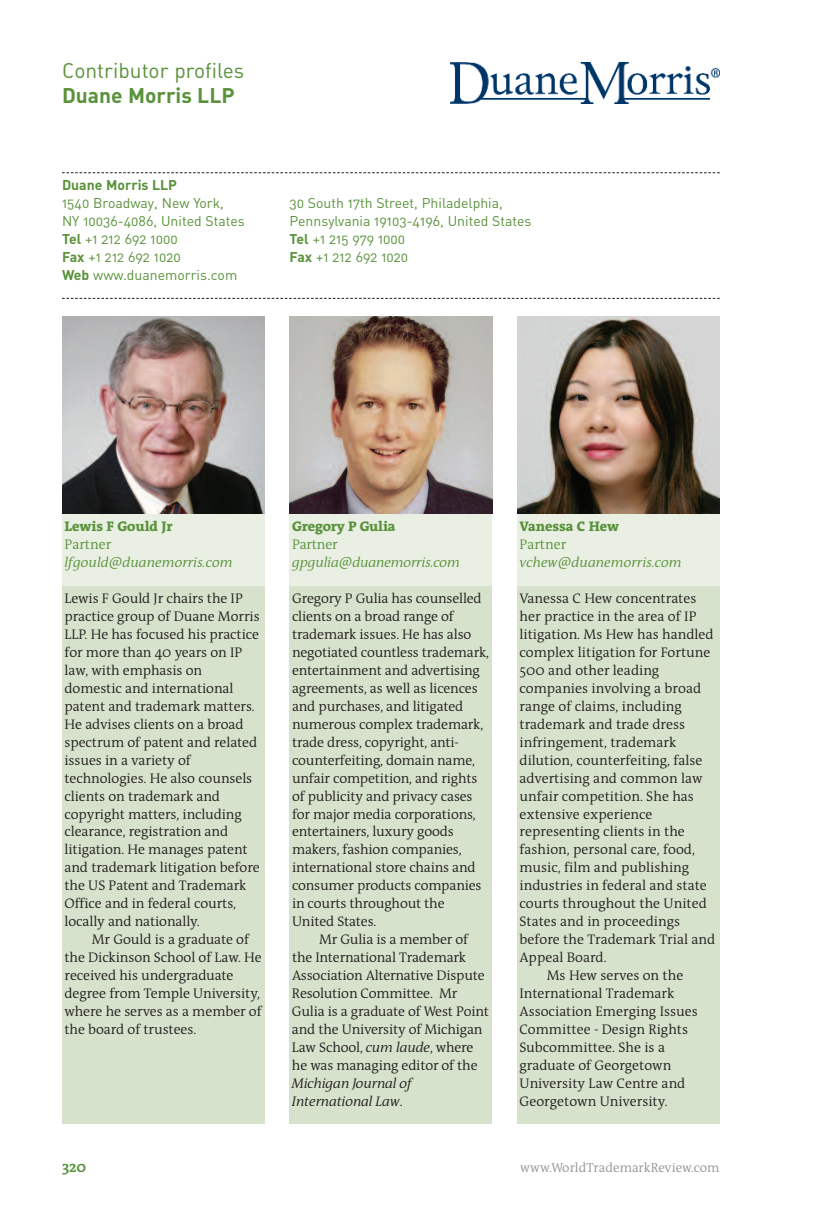
<style>
.page{position:relative;width:819px;height:1211px;background:#fff}
.page>*{position:absolute;margin:0;border:0;box-sizing:border-box;transform-origin:0 0}
.t1{font:21px "DIN Regular Alternate";color:#59923a}
.t2{font:21px "DIN Bold Alternate";color:#59923a}
.t3{font:700 14.88px "The Antiqua B7";color:#59923a}
.t4{font:300 14px/18px "The Antiqua B4";letter-spacing:-.005em;color:#231f20}
.t5{font:14px/17.8px "DIN Regular Alternate";color:#59923a}
.t6{font:italic 300 14px "The Antiqua B4 i";color:#59923a}
.t7{font:800 14px "The Antiqua B8";color:#59923a}
.t8{font:italic 300 14px/18px "The Antiqua B4 i";letter-spacing:-.015em;color:#231f20}
.t9{font:300 14px "The Antiqua B4";color:#59923a}
.t10{font:14px "DIN Bold Alternate";color:#59923a}
.t11{font:300 13.12px "The Antiqua B4";color:#939598}
.s1{font-family:"DIN Bold Alternate"}
.s2{font-family:"The Antiqua B4 i";font-style:italic}
.s3{font-family:"The Antiqua B4";font-style:normal}
</style>
<div class="page">
<img style="left:450px;top:63px;width:270px;height:41px">
<div style="left:62px;top:513px;width:203px;height:611px;background:#d6e2cc"></div>
<div style="left:62px;top:514px;width:203px;height:71px;background:#e9efe3"></div>
<div style="left:289px;top:513px;width:203px;height:611px;background:#d6e2cc"></div>
<div style="left:289px;top:514px;width:203px;height:71px;background:#e9efe3"></div>
<svg style="left:62px;top:172px;width:657px;height:1px"></svg>
<svg style="left:62px;top:298px;width:657px;height:1px"></svg>
<img style="left:62px;top:316px;width:203px;height:197px">
<img style="left:289px;top:316px;width:203px;height:197px">
<div style="left:517px;top:513px;width:202px;height:611px;background:#d6e2cc"></div>
<div style="left:517px;top:514px;width:202px;height:71px;background:#e9efe3"></div>
<img style="left:517px;top:316px;width:202px;height:197px">
<h1 class="t1" style="left:62px;top:58px;width:184px">Contributor profiles</h1>
<h1 class="t2" style="left:62px;top:83px;width:174px">Duane Morris LLP</h1>
<p class="t10" style="left:62px;top:177px;width:117px">Duane Morris LLP</p>
<p class="t5" style="left:62px;top:194px;width:184px">1540 Broadway, New York,<br>NY 10036-4086, United States<br><span class="s1">Tel</span> +1 212 692 1000<br><span class="s1">Fax</span> +1 212 692 1020<br><span class="s1">Web</span> www.duanemorris.com</p>
<p class="t5" style="left:289px;top:194px;width:243px">30 South 17th Street, Philadelphia,<br>Pennsylvania 19103-4196, United States<br><span class="s1">Tel</span> +1 215 979 1000<br><span class="s1">Fax</span> +1 212 692 1020</p>
<p class="t7" style="left:64px;top:522px;width:110px">Lewis F Gould Jr</p>
<p class="t9" style="left:64px;top:540px;width:48px">Partner</p>
<p class="t6" style="left:64px;top:558px;width:170px">lfgould@duanemorris.com</p>
<p class="t4" style="left:64px;top:591px;width:197px">Lewis F Gould Jr chairs the IP practice group of Duane Morris<br>LLP. He has focused his practice for more than 40 years on IP law, with emphasis on domestic and international patent and trademark matters.<br>He advises clients on a broad spectrum of patent and related issues in a variety of technologies. He also counsels clients on trademark and copyright matters, including clearance, registration and litigation. He manages patent and trademark litigation before the US Patent and Trademark<br>Office and in federal courts, locally and nationally.</p>
<p class="t4" style="left:65px;top:932px;width:199px;text-indent:27px">Mr Gould is a graduate of the Dickinson School of Law. He received his undergraduate degree from Temple University, where he serves as a member of the board of trustees.</p>
<p class="t3" style="left:62px;top:1162px;width:26px">320</p>
<p class="t7" style="left:292px;top:522px;width:105px">Gregory P Gulia</p>
<p class="t9" style="left:292px;top:540px;width:47px">Partner</p>
<p class="t6" style="left:292px;top:558px;width:169px">gpgulia@duanemorris.com</p>
<p class="t4" style="left:292px;top:591px;width:191px">Gregory P Gulia has counselled</p>
<p class="t4" style="left:292px;top:609px;width:163px">clients on a broad range of</p>
<p class="t4" style="left:292px;top:627px;width:181px">trademark issues. He has also</p>
<p class="t4" style="left:292px;top:645px;width:199px">negotiated countless trademark,</p>
<p class="t4" style="left:292px;top:663px;width:189px">entertainment and advertising</p>
<p class="t4" style="left:292px;top:681px;width:187px">agreements, as well as licences</p>
<p class="t4" style="left:292px;top:699px;width:173px">and purchases, and litigated</p>
<p class="t4" style="left:292px;top:716px;width:193px">numerous complex trademark,</p>
<p class="t4" style="left:292px;top:734px;width:168px">trade dress, copyright, anti-</p>
<p class="t4" style="left:292px;top:752px;width:185px">counterfeiting, domain name,</p>
<p class="t4" style="left:292px;top:770px;width:187px">unfair competition, and rights</p>
<p class="t4" style="left:292px;top:788px;width:182px">of publicity and privacy cases</p>
<p class="t4" style="left:292px;top:806px;width:185px">for major media corporations,</p>
<p class="t4" style="left:292px;top:824px;width:163px">entertainers, luxury goods</p>
<p class="t4" style="left:292px;top:842px;width:171px">makers, fashion companies,</p>
<p class="t4" style="left:292px;top:860px;width:185px">international store chains and</p>
<p class="t4" style="left:292px;top:878px;width:191px">consumer products companies</p>
<p class="t4" style="left:292px;top:896px;width:154px">in courts throughout the</p>
<p class="t4" style="left:292px;top:914px;width:86px">United States.</p>
<p class="t4" style="left:319px;top:932px;width:150px">Mr Gulia is a member of</p>
<p class="t4" style="left:292px;top:950px;width:176px">the International Trademark</p>
<p class="t4" style="left:292px;top:968px;width:194px">Association Alternative Dispute</p>
<p class="t4" style="left:292px;top:986px;width:167px">Resolution Committee. Mr</p>
<p class="t4" style="left:292px;top:1003px;width:198px">Gulia is a graduate of West Point</p>
<p class="t4" style="left:292px;top:1021px;width:192px">and the University of Michigan</p>
<p class="t4" style="left:292px;top:1039px;width:183px">Law School, <span class="s2">cum laude</span>, where</p>
<p class="t4" style="left:292px;top:1057px;width:187px">he was managing editor of the</p>
<p class="t8" style="left:292px;top:1075px;width:121px">Michigan Journal of<br>International Law<span class="s3">.</span></p>
<p class="t7" style="left:519px;top:522px;width:101px">Vanessa C Hew</p>
<p class="t9" style="left:519px;top:540px;width:48px">Partner</p>
<p class="t6" style="left:519px;top:558px;width:164px">vchew@duanemorris.com</p>
<p class="t4" style="left:519px;top:591px;width:178px">Vanessa C Hew concentrates</p>
<p class="t4" style="left:519px;top:609px;width:178px">her practice in the area of IP</p>
<p class="t4" style="left:519px;top:627px;width:196px">litigation. Ms Hew has handled</p>
<p class="t4" style="left:519px;top:645px;width:192px">complex litigation for Fortune</p>
<p class="t4" style="left:519px;top:663px;width:141px">500 and other leading</p>
<p class="t4" style="left:519px;top:681px;width:183px">companies involving a broad</p>
<p class="t4" style="left:519px;top:699px;width:164px">range of claims, including</p>
<p class="t4" style="left:519px;top:716px;width:167px">trademark and trade dress</p>
<p class="t4" style="left:519px;top:734px;width:158px">infringement, trademark</p>
<p class="t4" style="left:519px;top:752px;width:184px">dilution, counterfeiting, false</p>
<p class="t4" style="left:519px;top:770px;width:185px">advertising and common law</p>
<p class="t4" style="left:519px;top:788px;width:176px">unfair competition. She has</p>
<p class="t4" style="left:519px;top:806px;width:135px">extensive experience</p>
<p class="t4" style="left:519px;top:824px;width:167px">representing clients in the</p>
<p class="t4" style="left:519px;top:842px;width:177px">fashion, personal care, food,</p>
<p class="t4" style="left:519px;top:860px;width:171px">music, film and publishing</p>
<p class="t4" style="left:519px;top:878px;width:189px">industries in federal and state</p>
<p class="t4" style="left:519px;top:896px;width:189px">courts throughout the United</p>
<p class="t4" style="left:519px;top:914px;width:162px">States and in proceedings</p>
<p class="t4" style="left:519px;top:932px;width:197px">before the Trademark Trial and</p>
<p class="t4" style="left:519px;top:950px;width:89px">Appeal Board.</p>
<p class="t4" style="left:546px;top:968px;width:138px">Ms Hew serves on the</p>
<p class="t4" style="left:519px;top:986px;width:156px">International Trademark</p>
<p class="t4" style="left:519px;top:1003px;width:180px">Association Emerging Issues</p>
<p class="t4" style="left:519px;top:1021px;width:170px">Committee - Design Rights</p>
<p class="t4" style="left:519px;top:1039px;width:147px">Subcommittee. She is a</p>
<p class="t4" style="left:519px;top:1057px;width:153px">graduate of Georgetown</p>
<p class="t4" style="left:519px;top:1075px;width:167px">University Law Centre and</p>
<p class="t4" style="left:519px;top:1093px;width:149px">Georgetown University.</p>
<p class="t11" style="left:520px;top:1162px;width:201px">www.WorldTrademarkReview.com</p>
</div>
